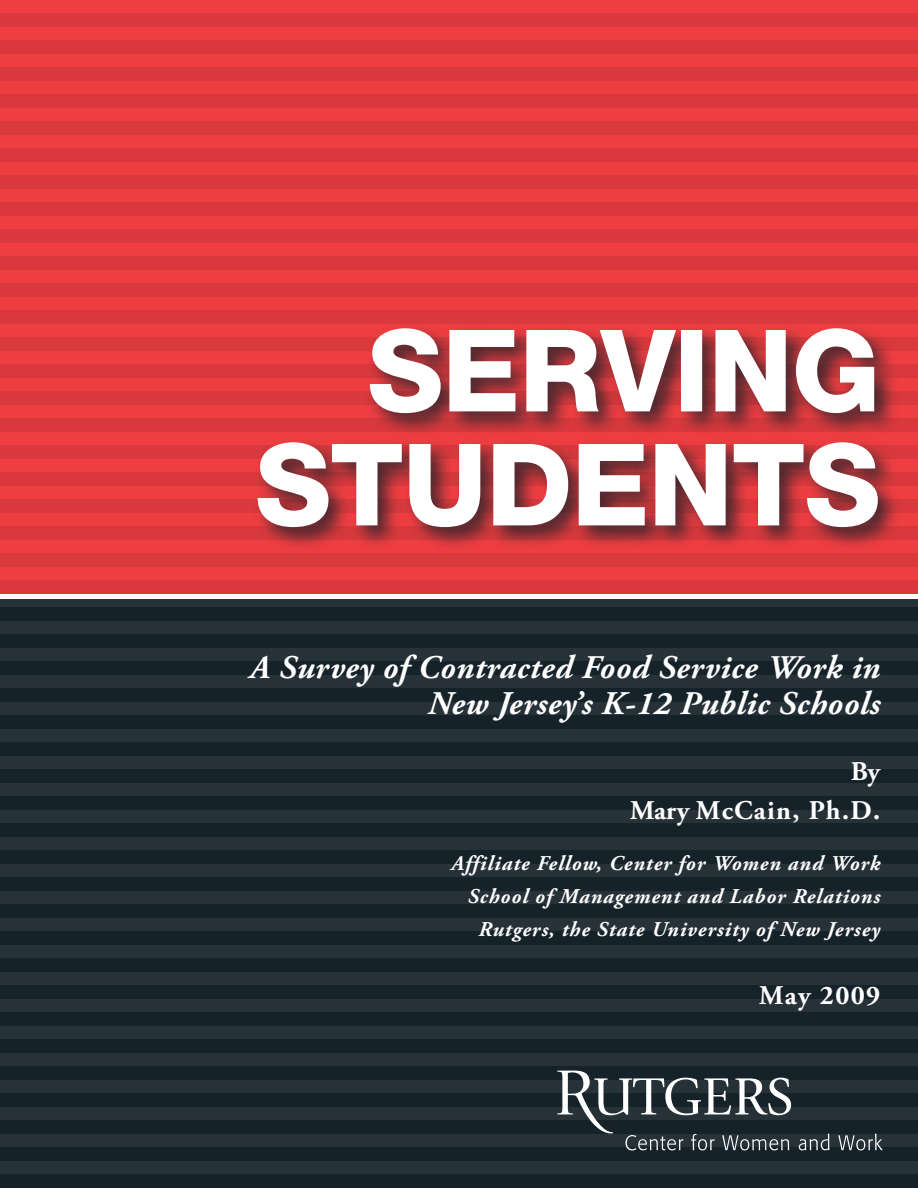
<style>
.page{position:relative;width:918px;height:1188px;background:#fff}
.page>*{position:absolute;margin:0;border:0;box-sizing:border-box;transform-origin:0 0}
.t1{font:italic 700 33px/36px "Adobe Garamond Pro";letter-spacing:.02em;color:#fff;text-align:right}
.t2{font:700 27px/39px "Adobe Garamond Pro";letter-spacing:.05em;color:#fff;text-align:right}
.t3{font:italic 700 21px/33px "Adobe Garamond Pro";letter-spacing:.05em;color:#fff;text-align:right}
</style>
<div class="page">
<div style="left:0;top:0;width:918px;height:587px;background:#ef3e42"></div>
<div style="left:0;top:14px;width:918px;height:13px;background:#d9393c"></div>
<div style="left:0;top:40px;width:918px;height:14px;background:#d9393c"></div>
<div style="left:0;top:68px;width:918px;height:13px;background:#d9393c"></div>
<div style="left:0;top:94px;width:918px;height:14px;background:#d9393c"></div>
<div style="left:0;top:122px;width:918px;height:13px;background:#d9393c"></div>
<div style="left:0;top:148px;width:918px;height:14px;background:#d9393c"></div>
<div style="left:0;top:176px;width:918px;height:13px;background:#d9393c"></div>
<div style="left:0;top:202px;width:918px;height:14px;background:#d9393c"></div>
<div style="left:0;top:230px;width:918px;height:13px;background:#d9393c"></div>
<div style="left:0;top:256px;width:918px;height:14px;background:#d9393c"></div>
<div style="left:0;top:284px;width:918px;height:13px;background:#d9393c"></div>
<div style="left:0;top:310px;width:918px;height:14px;background:#d9393c"></div>
<div style="left:0;top:338px;width:918px;height:13px;background:#d9393c"></div>
<div style="left:0;top:364px;width:918px;height:14px;background:#d9393c"></div>
<div style="left:0;top:392px;width:918px;height:13px;background:#d9393c"></div>
<div style="left:0;top:418px;width:918px;height:14px;background:#d9393c"></div>
<div style="left:0;top:446px;width:918px;height:13px;background:#d9393c"></div>
<div style="left:0;top:472px;width:918px;height:14px;background:#d9393c"></div>
<div style="left:0;top:500px;width:918px;height:13px;background:#d9393c"></div>
<div style="left:0;top:526px;width:918px;height:14px;background:#d9393c"></div>
<div style="left:0;top:554px;width:918px;height:13px;background:#d9393c"></div>
<div style="left:0;top:580px;width:918px;height:14px;background:#d9393c"></div>
<div style="left:0;top:599px;width:918px;height:589px;background:#263138"></div>
<div style="left:0;top:608px;width:918px;height:13px;background:#162229"></div>
<div style="left:0;top:634px;width:918px;height:14px;background:#162229"></div>
<div style="left:0;top:662px;width:918px;height:13px;background:#162229"></div>
<div style="left:0;top:688px;width:918px;height:14px;background:#162229"></div>
<div style="left:0;top:716px;width:918px;height:13px;background:#162229"></div>
<div style="left:0;top:742px;width:918px;height:14px;background:#162229"></div>
<div style="left:0;top:770px;width:918px;height:13px;background:#162229"></div>
<div style="left:0;top:796px;width:918px;height:14px;background:#162229"></div>
<div style="left:0;top:824px;width:918px;height:13px;background:#162229"></div>
<div style="left:0;top:850px;width:918px;height:14px;background:#162229"></div>
<div style="left:0;top:878px;width:918px;height:13px;background:#162229"></div>
<div style="left:0;top:904px;width:918px;height:14px;background:#162229"></div>
<div style="left:0;top:932px;width:918px;height:13px;background:#162229"></div>
<div style="left:0;top:958px;width:918px;height:14px;background:#162229"></div>
<div style="left:0;top:986px;width:918px;height:13px;background:#162229"></div>
<div style="left:0;top:1012px;width:918px;height:14px;background:#162229"></div>
<div style="left:0;top:1040px;width:918px;height:13px;background:#162229"></div>
<div style="left:0;top:1066px;width:918px;height:14px;background:#162229"></div>
<div style="left:0;top:1094px;width:918px;height:13px;background:#162229"></div>
<div style="left:0;top:1120px;width:918px;height:14px;background:#162229"></div>
<div style="left:0;top:1148px;width:918px;height:13px;background:#162229"></div>
<div style="left:0;top:1174px;width:918px;height:14px;background:#162229"></div>
<div style="left:251px;top:436px;width:652px;height:116px;background:#162229;opacity:.75"></div>
<svg style="left:258px;top:442px;width:620px;height:85px;background:#d7a3a5"></svg>
<div style="left:364px;top:322px;width:535px;height:116px;background:#162229;opacity:.75"></div>
<svg style="left:370px;top:328px;width:504px;height:85px;background:#d7a9ab"></svg>
<svg style="left:799px;top:1134px;width:30px;height:16px"></svg>
<svg style="left:838px;top:1134px;width:45px;height:16px"></svg>
<svg style="left:557px;top:1070px;width:234px;height:81px"></svg>
<h1 class="t1" style="left:250px;top:651px;width:632px">A Survey of Contracted Food Service Work in<br>New Jersey’s K-12 Public Schools</h1>
<p class="t2" style="left:630px;top:753px;width:252px">By<br>Mary McCain, Ph.D.</p>
<p class="t3" style="left:452px;top:848px;width:430px">Affiliate Fellow, Center for Women and Work<br>School of Management and Labor Relations<br>Rutgers, the State University of New Jersey</p>
<p class="t2" style="left:759px;top:976px;width:122px">May 2009</p>
</div>
